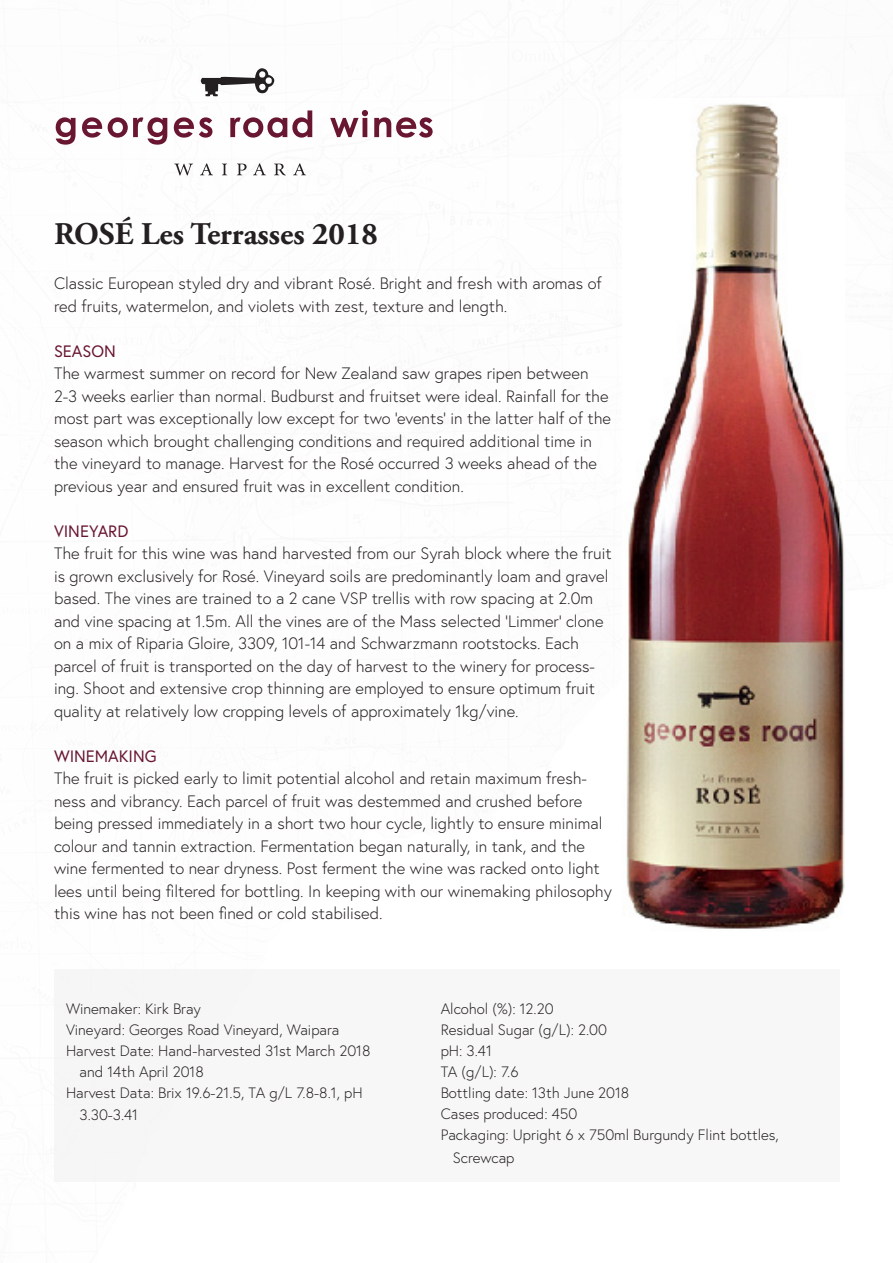
<style>
.page{position:relative;width:893px;height:1263px;background:#fff}
.page>*{position:absolute;margin:0;border:0;box-sizing:border-box;transform-origin:0 0}
.t1{font:700 31.5px "Adobe Garamond Pro";color:#241f21}
.t2{font:300 16.5px/22.5px "Europa";color:#241f21}
.t3{font:16.5px "Europa";color:#691730}
.t4{font:300 15px/21px "Europa";color:#241f21}
</style>
<div class="page">
<svg style="left:201px;top:68px;width:73px;height:28px"></svg>
<svg style="left:56px;top:117px;width:20px;height:28px"></svg>
<svg style="left:82px;top:117px;width:20px;height:21px"></svg>
<svg style="left:108px;top:117px;width:59px;height:28px"></svg>
<svg style="left:174px;top:117px;width:38px;height:21px"></svg>
<svg style="left:230px;top:110px;width:82px;height:28px"></svg>
<svg style="left:330px;top:110px;width:38px;height:27px"></svg>
<svg style="left:374px;top:117px;width:59px;height:21px"></svg>
<svg style="left:174px;top:163px;width:132px;height:12px"></svg>
<img style="left:626px;top:103px;width:219px;height:826px">
<div style="left:54px;top:969px;width:786px;height:213px;background:#f1f1f1"></div>
<p class="t1" style="left:54px;top:216px;width:325px">ROSÉ Les Terrasses 2018</p>
<p class="t2" style="left:54px;top:272px;width:549px">Classic European styled dry and vibrant Rosé. Bright and fresh with aromas of red fruits, watermelon, and violets with zest, texture and length.</p>
<p class="t3" style="left:54px;top:341px;width:63px">SEASON</p>
<p class="t2" style="left:54px;top:362px;width:559px">The warmest summer on record for New Zealand saw grapes ripen between 2-3 weeks earlier than normal. Budburst and fruitset were ideal. Rainfall for the most part was exceptionally low except for two ‘events’ in the latter half of the season which brought challenging conditions and required additional time in the vineyard to manage. Harvest for the Rosé occurred 3 weeks ahead of the previous year and ensured fruit was in excellent condition.</p>
<p class="t3" style="left:54px;top:521px;width:76px">VINEYARD</p>
<p class="t2" style="left:54px;top:542px;width:559px">The fruit for this wine was hand harvested from our Syrah block where the fruit is grown exclusively for Rosé. Vineyard soils are predominantly loam and gravel based. The vines are trained to a 2 cane VSP trellis with row spacing at 2.0m and vine spacing at 1.5m. All the vines are of the Mass selected ‘Limmer’ clone on a mix of Riparia Gloire, 3309, 101-14 and Schwarzmann rootstocks. Each parcel of fruit is transported on the day of harvest to the winery for process&shy;ing. Shoot and extensive crop thinning are employed to ensure optimum fruit quality at relatively low cropping levels of approximately 1kg/vine.</p>
<p class="t3" style="left:54px;top:746px;width:104px">WINEMAKING</p>
<p class="t2" style="left:54px;top:767px;width:559px">The fruit is picked early to limit potential alcohol and retain maximum fresh&shy;ness and vibrancy. Each parcel of fruit was destemmed and crushed before being pressed immediately in a short two hour cycle, lightly to ensure minimal colour and tannin extraction. Fermentation began naturally, in tank, and the wine fermented to near dryness. Post ferment the wine was racked onto light lees until being filtered for bottling. In keeping with our winemaking philosophy this wine has not been fined or cold stabilised.</p>
<p class="t4" style="left:66px;top:998px;width:136px">Winemaker: Kirk Bray</p>
<p class="t4" style="left:66px;top:1019px;width:275px">Vineyard: Georges Road Vineyard, Waipara</p>
<p class="t4" style="left:80px;top:1040px;width:293px;text-indent:-14px">Harvest Date: Hand-harvested 31st March 2018 and 14th April 2018</p>
<p class="t4" style="left:80px;top:1082px;width:285px;line-height:21.6px;text-indent:-14px">Harvest Data: Brix 19.6-21.5, TA g/L 7.8-8.1, pH<br>3.30-3.41</p>
<p class="t4" style="left:441px;top:998px;width:114px">Alcohol (%): 12.20</p>
<p class="t4" style="left:441px;top:1019px;width:168px">Residual Sugar (g/L): 2.00</p>
<p class="t4" style="left:441px;top:1040px;width:53px">pH: 3.41</p>
<p class="t4" style="left:441px;top:1061px;width:79px">TA (g/L): 7.6</p>
<p class="t4" style="left:441px;top:1082px;width:190px">Bottling date: 13th June 2018</p>
<p class="t4" style="left:441px;top:1103px;width:138px">Cases produced: 450</p>
<p class="t4" style="left:441px;top:1124px;width:340px">Packaging: Upright 6 x 750ml Burgundy Flint bottles,</p>
<p class="t4" style="left:453px;top:1147px;width:63px">Screwcap</p>
</div>
